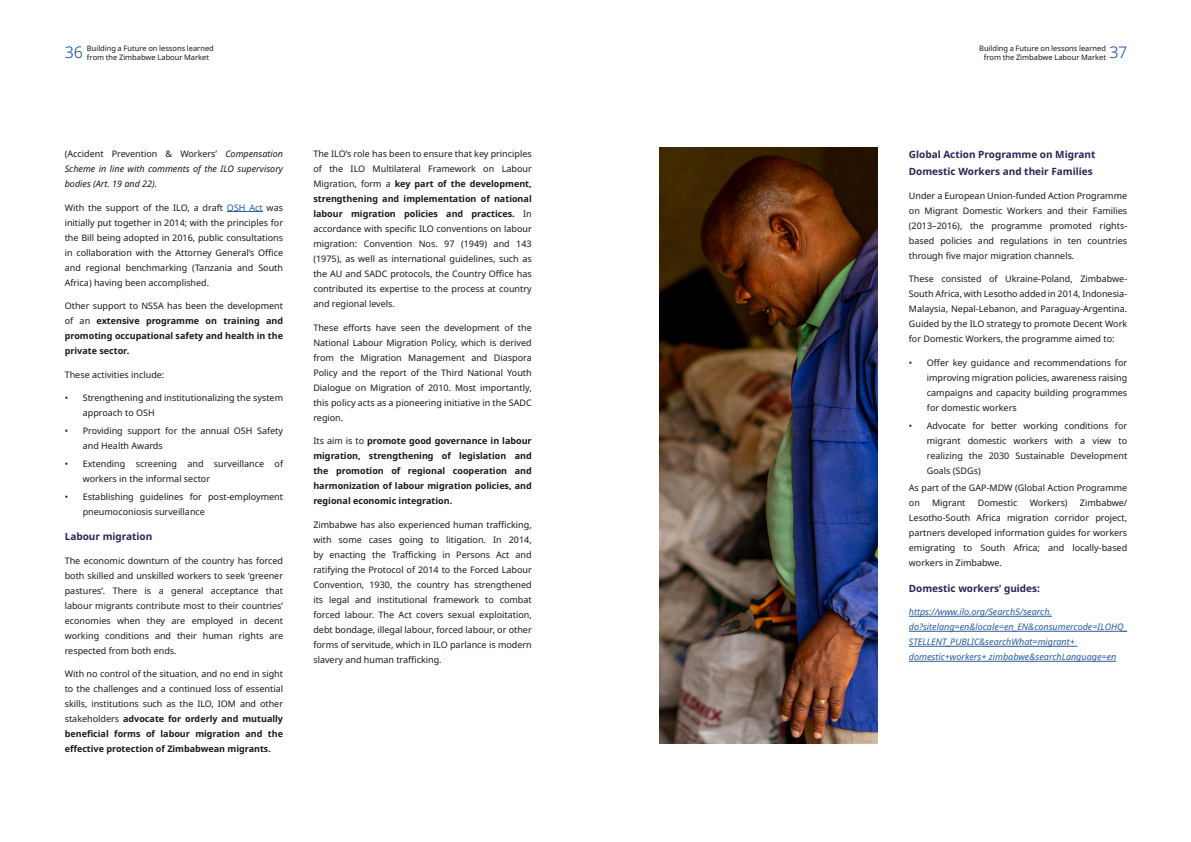
<style>
.page{position:relative;width:1191px;height:842px;background:#fff}
.page>*{position:absolute;margin:0;border:0;box-sizing:border-box;transform-origin:0 0}
.t1{font:300 16px "Noto Sans";color:#00489a}
.t2{font:700 10px/17px "Noto Sans";color:#292455}
.t3{font:9px/15px "Noto Sans";color:#181818;text-align:justify}
.t4{font:700 9px/15px "Noto Sans";color:#181818;text-align:justify}
.t5{font:italic 9px/15px "Noto Sans";color:#275b9b}
.t6{font:italic 9px/15px "Noto Sans";color:#181818;text-align:justify}
.t7{font:7.5px/9.8px "Noto Sans";color:#181818}
.s1{font-style:normal}
.s2{color:#275b9b}
.s3{font-weight:400}
.s4{font-weight:700}
</style>
<div class="page">
<hr style="left:227px;top:211px;width:36px;height:1px;background:#275b9b">
<hr style="left:909px;top:616px;width:142px;height:1px;background:#275b9b">
<hr style="left:909px;top:631px;width:218px;height:1px;background:#275b9b">
<hr style="left:909px;top:646px;width:168px;height:1px;background:#275b9b">
<hr style="left:909px;top:661px;width:207px;height:1px;background:#275b9b">
<img style="left:660px;top:147px;width:217px;height:596px">
<p class="t7" style="left:65px;top:43px;width:151px;text-indent:22px">Building a Future on lessons learned<br><sup>36</sup> from the Zimbabwe Labour Market</p>
<h1 class="t1" style="left:1109px;top:41px;width:19px">37</h1>
<p class="t7" style="left:979px;top:43px;width:128px;text-align:right">Building a Future on lessons learned from the Zimbabwe Labour Market</p>
<p class="t6" style="left:65px;top:146px;width:220px"><span class="s1">(Accident Prevention &amp; Workers’</span> Compensation Scheme in line with comments of the ILO supervisory bodies (Art. 19 and 22).</p>
<p class="t3" style="left:65px;top:200px;width:220px">With the support of the ILO, a draft <span class="s2">OSH Act</span> was initially put together in 2014; with the principles for the Bill being adopted in 2016, public consultations in collaboration with the Attorney General’s Office and regional benchmarking (Tanzania and South Africa) having been accomplished.</p>
<p class="t4" style="left:65px;top:298px;width:220px"><span class="s3">Other support to NSSA has been the development of an</span> extensive programme on training and promoting occupational safety and health in the private sector.</p>
<p class="t3" style="left:65px;top:367px;width:101px">These activities include:</p>
<p class="t3" style="left:83px;top:391px;width:202px;text-indent:-18px">• Strengthening and institutionalizing the system approach to OSH</p>
<p class="t3" style="left:83px;top:423px;width:202px;text-indent:-18px">• Providing support for the annual OSH Safety and Health Awards</p>
<p class="t3" style="left:83px;top:456px;width:202px;text-indent:-18px">• Extending screening and surveillance of workers in the informal sector</p>
<p class="t3" style="left:83px;top:489px;width:202px;text-indent:-18px">• Establishing guidelines for post-employment pneumoconiosis surveillance</p>
<p class="t2" style="left:65px;top:528px;width:89px">Labour migration</p>
<p class="t3" style="left:65px;top:553px;width:220px">The economic downturn of the country has forced both skilled and unskilled workers to seek ‘greener pastures’. There is a general acceptance that labour migrants contribute most to their countries’ economies when they are employed in decent working conditions and their human rights are respected from both ends.</p>
<p class="t3" style="left:65px;top:667px;width:220px">With no control of the situation, and no end in sight to the challenges and a continued loss of essential skills, institutions such as the ILO, IOM and other stakeholders <span class="s4">advocate for orderly and mutually beneficial forms of labour migration and the effective protection of Zimbabwean migrants.</span></p>
<p class="t3" style="left:313px;top:147px;width:220px">The ILO’s role has been to ensure that key principles of the ILO Multilateral Framework on Labour Migration, form a <span class="s4">key part of the development, strengthening and implementation of national labour migration policies and practices.</span> In accordance with specific ILO conventions on labour migration: Convention Nos. 97 (1949) and 143 (1975), as well as international guidelines, such as the AU and SADC protocols, the Country Office has contributed its expertise to the process at country and regional levels.</p>
<p class="t3" style="left:313px;top:320px;width:220px">These efforts have seen the development of the National Labour Migration Policy, which is derived from the Migration Management and Diaspora Policy and the report of the Third National Youth Dialogue on Migration of 2010. Most importantly, this policy acts as a pioneering initiative in the SADC region.</p>
<p class="t4" style="left:313px;top:434px;width:220px"><span class="s3">Its aim is to</span> promote good governance in labour migration, strengthening of legislation and the promotion of regional cooperation and harmonization of labour migration policies, and regional economic integration.</p>
<p class="t3" style="left:313px;top:517px;width:220px">Zimbabwe has also experienced human trafficking, with some cases going to litigation. In 2014, by enacting the Trafficking in Persons Act and ratifying the Protocol of 2014 to the Forced Labour Convention, 1930, the country has strengthened its legal and institutional framework to combat forced labour. The Act covers sexual exploitation, debt bondage, illegal labour, forced labour, or other forms of servitude, which in ILO parlance is modern slavery and human trafficking.</p>
<p class="t2" style="left:909px;top:146px;width:188px">Global Action Programme on Migrant<br>Domestic Workers and their Families</p>
<p class="t3" style="left:909px;top:188px;width:220px">Under a European Union-funded Action Programme on Migrant Domestic Workers and their Families (2013–2016), the programme promoted rights&shy;based policies and regulations in ten countries through five major migration channels.</p>
<p class="t3" style="left:909px;top:272px;width:220px">These consisted of Ukraine-Poland, Zimbabwe-South Africa, with Lesotho added in 2014, Indonesia-Malaysia, Nepal-Lebanon, and Paraguay-Argentina.<br>Guided by the ILO strategy to promote Decent Work for Domestic Workers, the programme aimed to:</p>
<p class="t3" style="left:927px;top:355px;width:202px;text-indent:-18px">• Offer key guidance and recommendations for improving migration policies, awareness raising campaigns and capacity building programmes for domestic workers</p>
<p class="t3" style="left:927px;top:418px;width:202px;text-indent:-18px">• Advocate for better working conditions for migrant domestic workers with a view to realizing the 2030 Sustainable Development Goals (SDGs)</p>
<p class="t3" style="left:909px;top:481px;width:220px">As part of the GAP-MDW (Global Action Programme on</p>
<p class="t3" style="left:909px;top:496px;width:220px;text-indent:171px">Zimbabwe/ Lesotho-South Africa migration corridor project, partners developed information guides for workers emigrating to South Africa; and locally-based workers in Zimbabwe.</p>
<p class="t2" style="left:909px;top:580px;width:133px">Domestic workers’ guides:</p>
<p class="t5" style="left:909px;top:605px;width:220px">https://www.ilo.org/Search5/search. do?sitelang=en&amp;locale=en_EN&amp;consumercode=ILOHQ_ STELLENT_PUBLIC&amp;searchWhat=migrant+ domestic+workers+ zimbabwe&amp;searchLanguage=en</p>
<p class="t3" style="left:932px;top:496px;width:35px">Migrant</p>
<p class="t3" style="left:977px;top:496px;width:41px">Domestic</p>
<p class="t3" style="left:1029px;top:496px;width:39px">Workers)</p>
</div>
